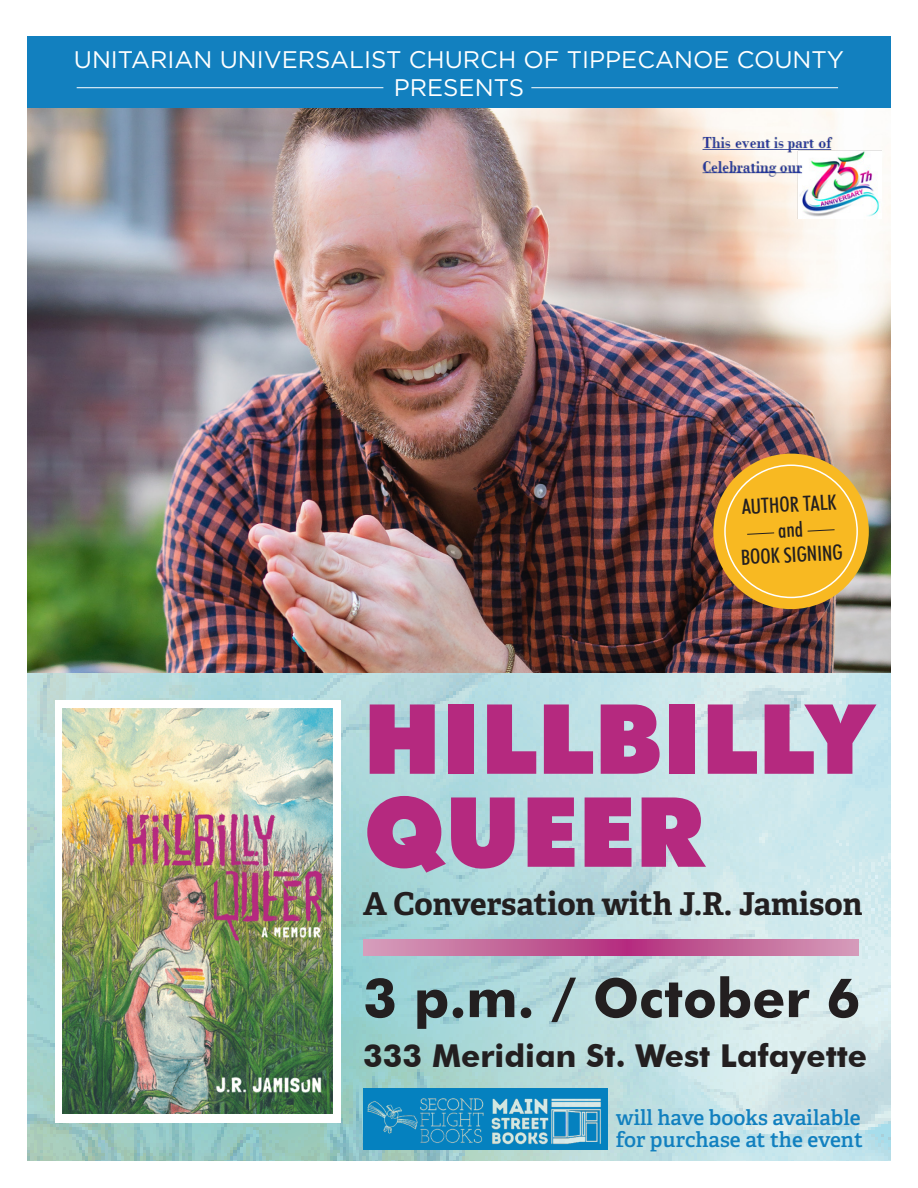
<style>
.page{position:relative;width:918px;height:1188px;background:#fff}
.page>*{position:absolute;margin:0;border:0;box-sizing:border-box;transform-origin:0 0}
.t1{font:900 96.9px/93px "Futura BT";color:#b5297f}
.t2{font:700 54px "Futura BT";color:#231f20}
.t3{font:700 31.5px "Adelle";color:#231f20}
.t4{font:700 31.5px "Futura BT";color:#231f20}
.t5{font:24px "Gotham";color:#fff}
.t6{font:600 21px/22.5px "Adelle";color:#1280bf}
.t7{font:500 condensed 21px/25.2px "Futura BT";color:#231f20;text-align:center}
</style>
<div class="page">
<img style="left:27px;top:108px;width:864px;height:1053px">
<div style="left:27px;top:37px;width:864px;height:71px;background:#1280bf"></div>
<div style="left:55px;top:700px;width:286px;height:423px;background:#fff"></div>
<img style="left:63px;top:709px;width:270px;height:405px">
<hr style="left:77px;top:87px;width:306px;height:1px;background:#fff">
<hr style="left:531px;top:87px;width:307px;height:1px;background:#fff">
<img style="left:700px;top:131px;width:182px;height:88px">
<div style="left:713px;top:454px;width:156px;height:155px;background:#f8b922;border-radius:50%"></div>
<svg style="left:747px;top:532px;width:28px;height:3px"></svg>
<svg style="left:807px;top:529px;width:28px;height:3px"></svg>
<svg style="left:363px;top:939px;width:496px;height:17px;background:#c4679b"></svg>
<img style="left:363px;top:1089px;width:244px;height:61px">
<p class="t5" style="left:74px;top:44px;width:772px">UNITARIAN UNIVERSALIST CHURCH OF TIPPECANOE COUNTY</p>
<p class="t5" style="left:394px;top:73px;width:132px">PRESENTS</p>
<p class="t7" style="left:741px;top:494px;width:97px;rotate:-3deg">AUTHOR TALK</p>
<p class="t7" style="left:739px;top:520px;width:103px;rotate:-3deg">and<br>BOOK SIGNING</p>
<p class="t1" style="left:363px;top:692px;width:510px">HILLBILLY<br>QUEER</p>
<p class="t3" style="left:363px;top:884px;width:501px">A Conversation with J.R. Jamison</p>
<p class="t2" style="left:363px;top:965px;width:498px">3 p.m. / October 6</p>
<p class="t4" style="left:363px;top:1036px;width:505px">333 Meridian St. West Lafayette</p>
<p class="t6" style="left:616px;top:1106px;width:249px">will have books available for purchase at the event</p>
</div>
